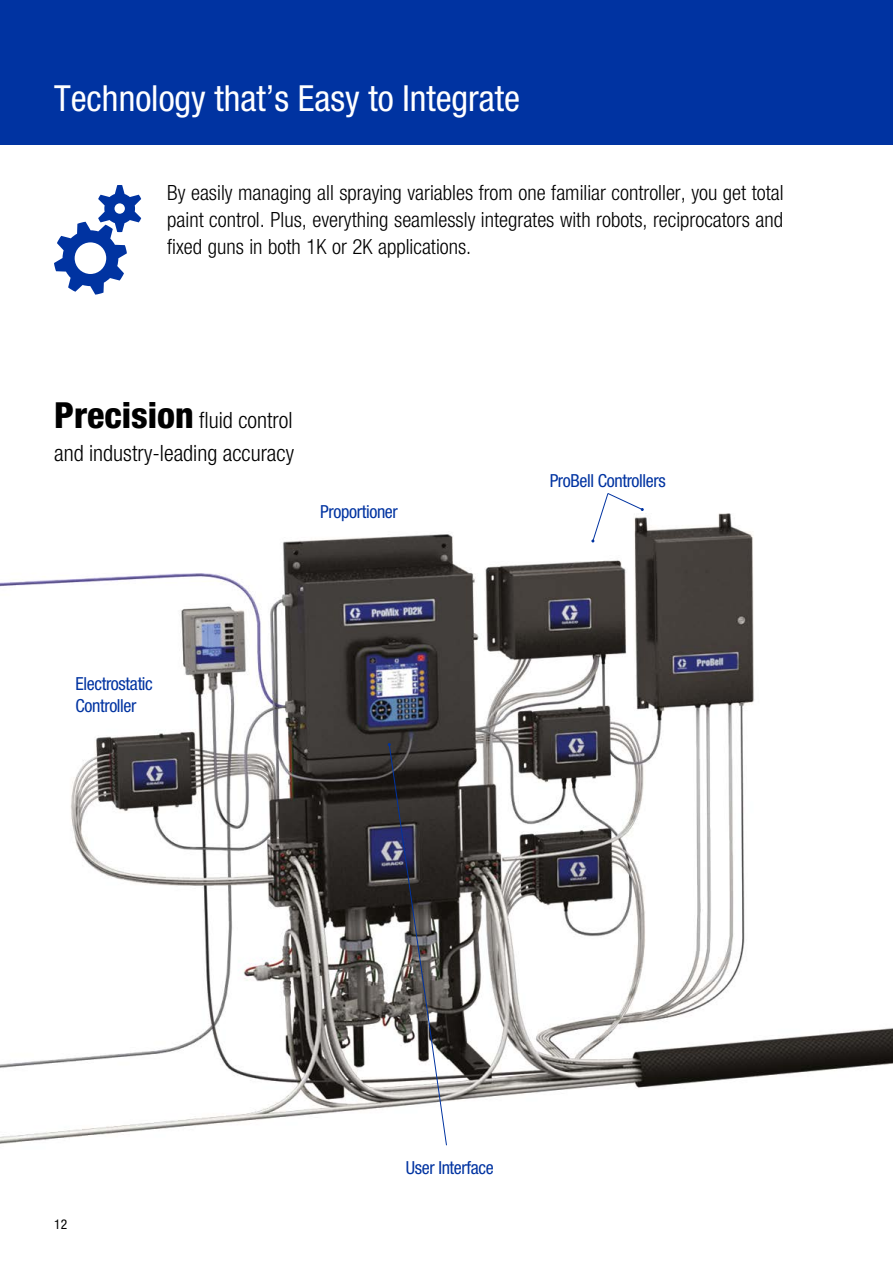
<style>
.page{position:relative;width:893px;height:1263px;background:#fff}
.page>*{position:absolute;margin:0;border:0;box-sizing:border-box;transform-origin:0 0}
.t1{font:condensed 36px "Helvetica Neue LT Std";color:#fff}
.t2{font:300 condensed 22.5px/33px "Helvetica Neue LT Std";color:#000}
.t3{font:300 condensed 21px/27px "Helvetica Neue LT Std";color:#000;text-align:justify}
.t4{font:condensed 18px/21.6px "Helvetica Neue LT Std";letter-spacing:-.02em;color:#0033a1}
.t5{font:condensed 13.5px "Helvetica Neue LT Std";color:#000}
.s1{font-weight:800;font-size:36px}
</style>
<div class="page">
<div style="left:0;top:0;width:893px;height:145px;background:#0033a1"></div>
<img style="left:0;top:513px;width:893px;height:631px">
<svg style="left:54px;top:185px;width:87px;height:110px"></svg>
<svg style="left:591px;top:493px;width:53px;height:49px"></svg>
<svg style="left:388px;top:743px;width:59px;height:403px"></svg>
<h1 class="t1" style="left:54px;top:77px;width:468px">Technology that’s Easy to Integrate</h1>
<p class="t3" style="left:167px;top:179px;width:618px">By easily managing all spraying variables from one familiar controller, you get total paint control. Plus, everything seamlessly integrates with robots, reciprocators and fixed guns in both 1K or 2K applications.</p>
<p class="t2" style="left:54px;top:403px;width:241px"><span class="s1">Precision</span> fluid control and industry-leading accuracy</p>
<p class="t4" style="left:320px;top:501px;width:79px">Proportioner</p>
<p class="t4" style="left:75px;top:673px;width:79px">Electrostatic<br>Controller</p>
<p class="t4" style="left:550px;top:470px;width:118px">ProBell Controllers</p>
<p class="t5" style="left:54px;top:1216px;width:14px">12</p>
<p class="t4" style="left:406px;top:1156px;width:89px">User Interface</p>
</div>
